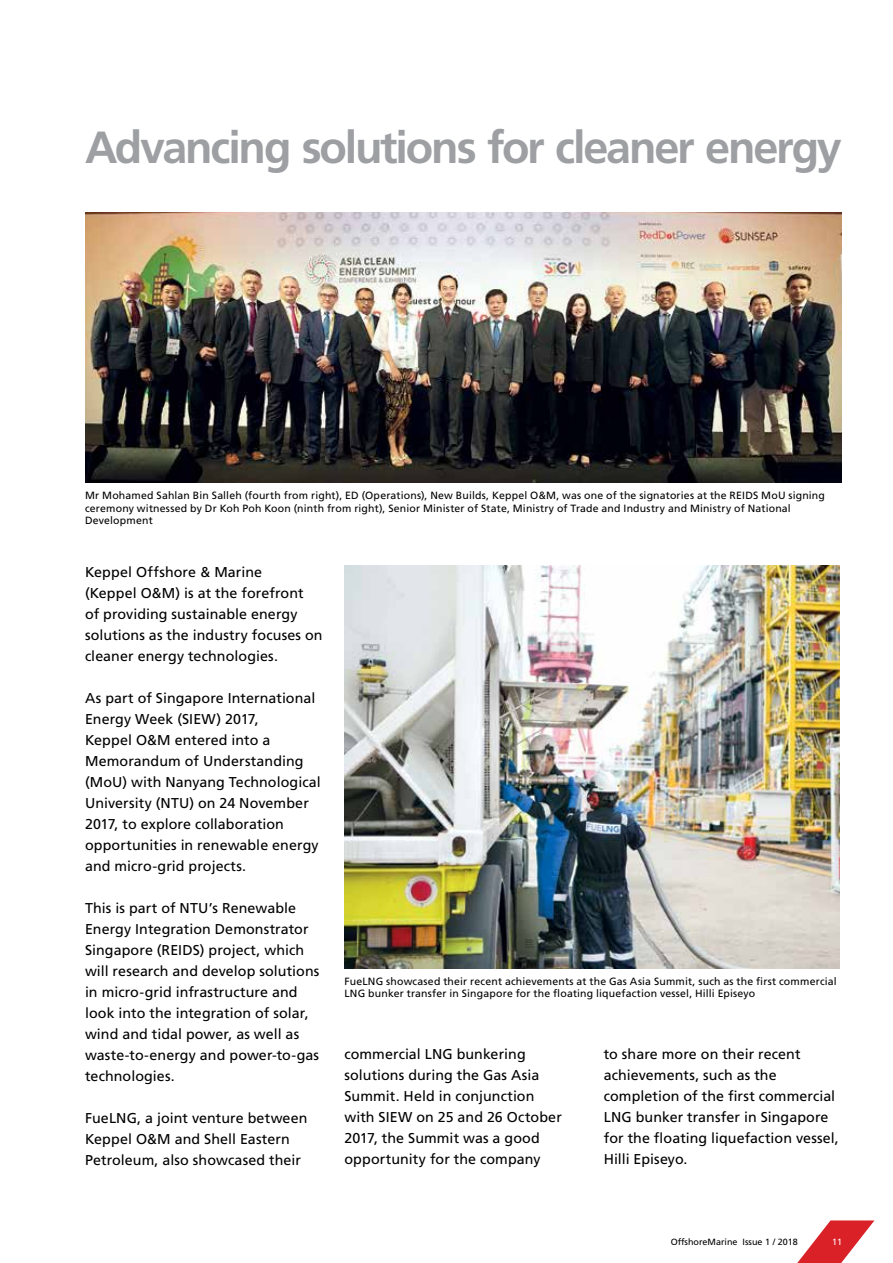
<style>
.page{position:relative;width:893px;height:1263px;background:#fff}
.page>*{position:absolute;margin:0;border:0;box-sizing:border-box;transform-origin:0 0}
.t1{font:700 45px "Frutiger";letter-spacing:-.05em;color:#9d9fa2}
.t2{font:14.25px/21px "Frutiger";letter-spacing:.005em;color:#000}
.t3{font:10.5px/12.8px "Frutiger";letter-spacing:.015em;color:#000}
.t4{font:9px "Frutiger";color:#000}
.t5{font:9px "Frutiger";color:#fff}
</style>
<div class="page">
<svg style="left:797px;top:1220px;width:77px;height:43px"></svg>
<img style="left:85px;top:213px;width:757px;height:269px">
<img style="left:344px;top:566px;width:496px;height:402px">
<h1 class="t1" style="left:85px;top:120px;width:758px">Advancing solutions for cleaner energy</h1>
<p class="t3" style="left:85px;top:489px;width:741px">Mr Mohamed Sahlan Bin Salleh (fourth from right), ED (Operations), New Builds, Keppel O&amp;M, was one of the signatories at the REIDS MoU signing ceremony witnessed by Dr Koh Poh Koon (ninth from right), Senior Minister of State, Ministry of Trade and Industry and Ministry of National<br>Development</p>
<p class="t2" style="left:85px;top:561px;width:239px">Keppel Offshore &amp; Marine<br>(Keppel O&amp;M) is at the forefront<br>of providing sustainable energy solutions as the industry focuses on cleaner energy technologies.</p>
<p class="t2" style="left:85px;top:687px;width:237px">As part of Singapore International<br>Energy Week (SIEW) 2017,<br>Keppel O&amp;M entered into a<br>Memorandum of Understanding (MoU) with Nanyang Technological<br>University (NTU) on 24 November<br>2017, to explore collaboration opportunities in renewable energy and micro-grid projects.</p>
<p class="t2" style="left:85px;top:897px;width:236px">This is part of NTU’s Renewable<br>Energy Integration Demonstrator<br>Singapore (REIDS) project, which will research and develop solutions in micro-grid infrastructure and look into the integration of solar, wind and tidal power, as well as waste-to-energy and power-to-gas technologies.</p>
<p class="t2" style="left:85px;top:1107px;width:224px">FueLNG, a joint venture between<br>Keppel O&amp;M and Shell Eastern<br>Petroleum, also showcased their</p>
<p class="t3" style="left:344px;top:974px;width:494px">FueLNG showcased their recent achievements at the Gas Asia Summit, such as the first commercial<br>LNG bunker transfer in Singapore for the floating liquefaction vessel, Hilli Episeyo</p>
<p class="t2" style="left:344px;top:1044px;width:219px">commercial LNG bunkering solutions during the Gas Asia<br>Summit. Held in conjunction with SIEW on 25 and 26 October<br>2017, the Summit was a good opportunity for the company</p>
<p class="t2" style="left:604px;top:1044px;width:237px">to share more on their recent achievements, such as the completion of the first commercial<br>LNG bunker transfer in Singapore for the floating liquefaction vessel,<br>Hilli Episeyo.</p>
<p class="t4" style="left:671px;top:1237px;width:128px">OffshoreMarine Issue 1 / 2018</p>
<p class="t5" style="left:832px;top:1237px;width:12px">11</p>
</div>
